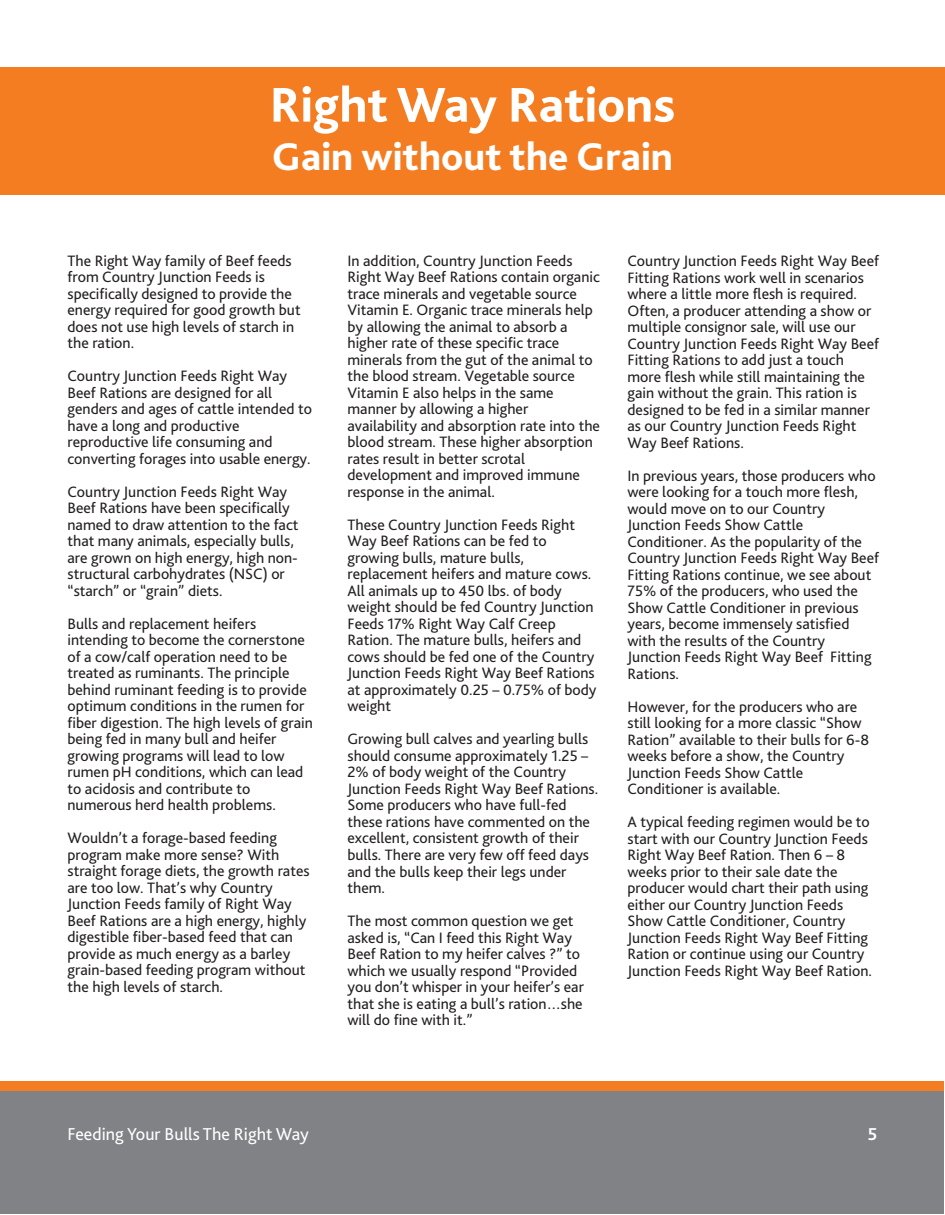
<style>
.page{position:relative;width:945px;height:1215px;background:#fff}
.page>*{position:absolute;margin:0;border:0;box-sizing:border-box;transform-origin:0 0}
.t1{font:800 51px "Bliss 2";color:#fff}
.t2{font:800 40.5px "Bliss 2";color:#fff}
.t3{font:18px "Bliss 2";color:#fff}
.t4{font:700 18px "Bliss 2";color:#fff}
.t5{font:15.75px/16.5px "Bliss 2";color:#231f20}
</style>
<div class="page">
<div style="left:1px;top:1091px;width:943px;height:123px;background:#808285"></div>
<div style="left:1px;top:1081px;width:943px;height:10px;background:#f47d21"></div>
<div style="left:0;top:68px;width:945px;height:127px;background:#f47d21"></div>
<p class="t1" style="left:270px;top:73px;width:407px">Right Way Rations</p>
<p class="t2" style="left:272px;top:132px;width:403px">Gain without the Grain</p>
<p class="t5" style="left:68px;top:252px;width:235px">The Right Way family of Beef feeds from Country Junction Feeds is specifically designed to provide the energy required for good growth but does not use high levels of starch in the ration.</p>
<p class="t5" style="left:68px;top:368px;width:246px">Country Junction Feeds Right Way Beef Rations are designed for all genders and ages of cattle intended to have a long and productive reproductive life consuming and converting forages into usable energy.</p>
<p class="t5" style="left:68px;top:483px;width:233px">Country Junction Feeds Right Way Beef Rations have been specifically named to draw attention to the fact that many animals, especially bulls, are grown on high energy, high non&shy;structural carbohydrates (NSC) or “starch” or “grain” diets.</p>
<p class="t5" style="left:68px;top:615px;width:247px">Bulls and replacement heifers intending to become the cornerstone of a cow/calf operation need to be treated as ruminants. The principle behind ruminant feeding is to provide optimum conditions in the rumen for fiber digestion. The high levels of grain being fed in many bull and heifer growing programs will lead to low rumen pH conditions, which can lead to acidosis and contribute to numerous herd health problems.</p>
<p class="t5" style="left:68px;top:830px;width:244px">Wouldn’t a forage-based feeding program make more sense? With straight forage diets, the growth rates are too low. That’s why Country Junction Feeds family of Right Way Beef Rations are a high energy, highly digestible fiber-based feed that can provide as much energy as a barley grain-based feeding program without the high levels of starch.</p>
<p class="t5" style="left:348px;top:252px;width:254px">In addition, Country Junction Feeds Right Way Beef Rations contain organic trace minerals and vegetable source Vitamin E. Organic trace minerals help by allowing the animal to absorb a higher rate of these specific trace minerals from the gut of the animal to the blood stream. Vegetable source Vitamin E also helps in the same manner by allowing a higher availability and absorption rate into the blood stream. These higher absorption rates result in better scrotal development and improved immune response in the animal.</p>
<p class="t5" style="left:348px;top:516px;width:251px">These Country Junction Feeds Right<br>Way Beef Rations can be fed to growing bulls, mature bulls, replacement heifers and mature cows.<br>All animals up to 450 lbs. of body weight should be fed Country Junction<br>Feeds 17% Right Way Calf Creep<br>Ration. The mature bulls, heifers and cows should be fed one of the Country<br>Junction Feeds Right Way Beef Rations at approximately 0.25 – 0.75% of body weight</p>
<p class="t5" style="left:348px;top:731px;width:252px">Growing bull calves and yearling bulls should consume approximately 1.25 – 2% of body weight of the Country Junction Feeds Right Way Beef Rations.<br>Some producers who have full-fed these rations have commented on the excellent, consistent growth of their bulls. There are very few off feed days and the bulls keep their legs under them.</p>
<p class="t5" style="left:348px;top:912px;width:238px">The most common question we get asked is, “Can I feed this Right Way Beef Ration to my heifer calves ?” to which we usually respond “Provided you don’t whisper in your heifer’s ear that she is eating a bull’s ration…she will do fine with it.”</p>
<p class="t5" style="left:628px;top:253px;width:253px">Country Junction Feeds Right Way Beef Fitting Rations work well in scenarios where a little more flesh is required.<br>Often, a producer attending a show or multiple consignor sale, will use our Country Junction Feeds Right Way Beef Fitting Rations to add just a touch more flesh while still maintaining the gain without the grain. This ration is designed to be fed in a similar manner as our Country Junction Feeds Right Way Beef Rations.</p>
<p class="t5" style="left:628px;top:467px;width:253px">In previous years, those producers who were looking for a touch more flesh, would move on to our Country<br>Junction Feeds Show Cattle<br>Conditioner. As the popularity of the<br>Country Junction Feeds Right Way Beef<br>Fitting Rations continue, we see about<br>75% of the producers, who used the<br>Show Cattle Conditioner in previous years, become immensely satisfied with the results of the Country<br>Junction Feeds Right Way Beef Fitting<br>Rations.</p>
<p class="t5" style="left:628px;top:698px;width:243px">However, for the producers who are still looking for a more classic “Show Ration” available to their bulls for 6-8 weeks before a show, the Country Junction Feeds Show Cattle Conditioner is available.</p>
<p class="t5" style="left:628px;top:814px;width:246px">A typical feeding regimen would be to start with our Country Junction Feeds Right Way Beef Ration. Then 6 – 8 weeks prior to their sale date the producer would chart their path using either our Country Junction Feeds Show Cattle Conditioner, Country Junction Feeds Right Way Beef Fitting Ration or continue using our Country Junction Feeds Right Way Beef Ration.</p>
<p class="t3" style="left:68px;top:1122px;width:243px">Feeding Your Bulls The Right Way</p>
<p class="t4" style="left:868px;top:1122px;width:11px">5</p>
</div>
